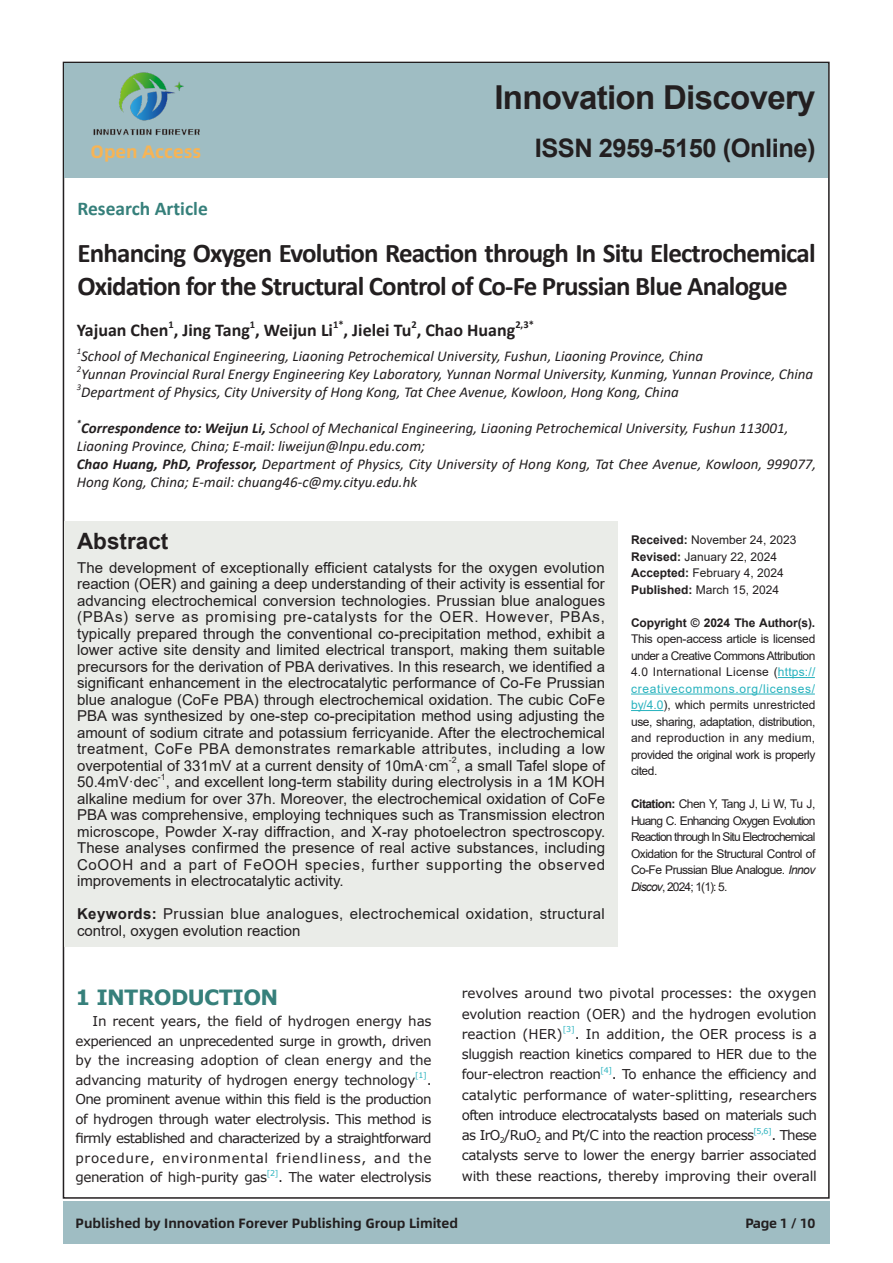
<style>
.page{position:relative;width:893px;height:1263px;background:#fff}
.page>*{position:absolute;margin:0;border:0;box-sizing:border-box;transform-origin:0 0}
.t1{font:700 33px "Arial";letter-spacing:-.02em;color:#231f20}
.t2{font:700 27px/33px "Calibri";letter-spacing:-.03em;color:#231f20}
.t3{font:700 25.5px "Arial";letter-spacing:-.02em;color:#231f20}
.t4{font:700 22.5px "Arial";color:#231f20}
.一级标题{font:700 21px "Verdana";letter-spacing:-.03em;color:#36807b}
.t5{font:700 19.5px "Calibri";color:#36807b}
.t6{font:700 18px "Calibri";color:#231f20}
.t7{font:700 18px "Alibaba Sans";color:#f7b455}
.t8{font:15px/16.5px "Arial";color:#231f20;text-align:justify}
.t9{font:italic 15px/18px "Calibri";color:#231f20}
.t10{font:15px/16.5px "Arial";letter-spacing:.025em;color:#231f20}
.正文{font:13.5px/20.2px "Verdana";letter-spacing:-.025em;color:#231f20;text-align:justify}
.t11{font:700 13.5px "Alibaba Sans";color:#231f20}
.t12{font:12px/16.5px "Arial";letter-spacing:-.035em;color:#231f20;text-align:justify}
.t13{font:12px "Arial";color:#231f20}
.t14{font:700 10.5px "Calibri";color:#231f20}
.t15{font:8.7px "Arial";color:#231f20}
.t16{font:italic 8.7px "Calibri";color:#231f20}
.t17{font:italic 700 8.7px "Calibri";color:#231f20}
.正文-2{font:7.8px "Verdana";color:#27b2be}
.s1{font-weight:700}
.s2{color:#27b2be}
.s3{font-style:italic}
</style>
<div class="page">
<div style="left:64px;top:63px;width:764px;height:115px;background:#9fbdc3"></div>
<div style="left:63px;top:1201px;width:767px;height:43px;background:#9fbdc3"></div>
<img style="left:119px;top:72px;width:65px;height:49px">
<img style="left:93px;top:129px;width:107px;height:7px">
<div style="left:64px;top:521px;width:554px;height:425px;background:#eaece8"></div>
<hr style="left:778px;top:677px;width:37px;height:1px;background:#27b2be">
<hr style="left:631px;top:694px;width:184px;height:1px;background:#27b2be">
<hr style="left:631px;top:710px;width:32px;height:1px;background:#27b2be">
<p class="t7" style="left:91px;top:137px;width:112px">Open Access</p>
<h1 class="t1" style="left:494px;top:74px;width:323px">Innovation Discovery</h1>
<h3 class="t3" style="left:535px;top:130px;width:282px">ISSN 2959-5150 (Online)</h3>
<p class="t5" style="left:77px;top:195px;width:132px">Research Article</p>
<p class="t2" style="left:78px;top:236px;width:740px">Enhancing Oxygen Evolution Reaction through In Situ Electrochemical<br>Oxidation for the Structural Control of Co-Fe Prussian Blue Analogue</p>
<p class="t6" style="left:77px;top:317px;width:258px">Yajuan Chen , Jing Tang , Weijun Li</p>
<p class="t14" style="left:169px;top:317px;width:7px">1</p>
<p class="t14" style="left:250px;top:317px;width:7px">1</p>
<p class="t14" style="left:333px;top:317px;width:12px">1*</p>
<p class="t6" style="left:344px;top:317px;width:173px">, Jielei Tu , Chao Huang</p>
<p class="t14" style="left:411px;top:317px;width:7px">2</p>
<p class="t14" style="left:515px;top:317px;width:20px">2,3*</p>
<p class="t16" style="left:77px;top:345px;width:6px">1</p>
<p class="t9" style="left:81px;top:346px;width:623px">School of Mechanical Engineering, Liaoning Petrochemical University, Fushun, Liaoning Province, China</p>
<p class="t16" style="left:77px;top:363px;width:6px">2</p>
<p class="t9" style="left:81px;top:364px;width:734px">Yunnan Provincial Rural Energy Engineering Key Laboratory, Yunnan Normal University, Kunming, Yunnan Province, China</p>
<p class="t16" style="left:77px;top:381px;width:6px">3</p>
<p class="t9" style="left:81px;top:382px;width:599px">Department of Physics, City University of Hong Kong, Tat Chee Avenue, Kowloon, Hong Kong, China</p>
<p class="t17" style="left:77px;top:416px;width:6px">*</p>
<p class="t9" style="left:81px;top:418px;width:709px"><span class="s1">Correspondence to: Weijun Li,</span> School of Mechanical Engineering, Liaoning Petrochemical University, Fushun 113001,</p>
<p class="t9" style="left:77px;top:436px;width:350px">Liaoning Province, China; E-mail: liweijun@lnpu.edu.com;</p>
<p class="t9" style="left:77px;top:454px;width:741px"><span class="s1">Chao Huang, PhD, Professor,</span> Department of Physics, City University of Hong Kong, Tat Chee Avenue, Kowloon, 999077,<br>Hong Kong, China; E-mail: chuang46-c@my.cityu.edu.hk</p>
<p class="t4" style="left:77px;top:525px;width:93px">Abstract</p>
<p class="t8" style="left:77px;top:559px;width:530px">The development of exceptionally efficient catalysts for the oxygen evolution reaction (OER) and gaining a deep understanding of their activity is essential for advancing electrochemical conversion technologies. Prussian blue analogues (PBAs) serve as promising pre-catalysts for the OER. However, PBAs, typically prepared through the conventional co-precipitation method, exhibit a lower active site density and limited electrical transport, making them suitable precursors for the derivation of PBA derivatives. In this research, we identified a significant enhancement in the electrocatalytic performance of Co-Fe Prussian blue analogue (CoFe PBA) through electrochemical oxidation. The cubic CoFe PBA was synthesized by one-step co-precipitation method using adjusting the amount of sodium citrate and potassium ferricyanide. After the electrochemical treatment, CoFe PBA demonstrates remarkable attributes, including a low overpotential of 331mV at a current density of 10mA·cm</p>
<p class="t15" style="left:449px;top:754px;width:9px">-2</p>
<p class="t8" style="left:457px;top:757px;width:150px">, a small Tafel slope of</p>
<p class="t8" style="left:77px;top:773px;width:82px">50.4mV·dec</p>
<p class="t15" style="left:158px;top:771px;width:9px">-1</p>
<p class="t8" style="left:77px;top:773px;width:530px;text-indent:89px">, and excellent long-term stability during electrolysis in a 1M KOH alkaline medium for over 37h. Moreover, the electrochemical oxidation of CoFe PBA was comprehensive, employing techniques such as Transmission electron microscope, Powder X-ray diffraction, and X-ray photoelectron spectroscopy.<br>These analyses confirmed the presence of real active substances, including CoOOH and a part of FeOOH species, further supporting the observed improvements in electrocatalytic activity.</p>
<p class="t10" style="left:77px;top:905px;width:529px"><span class="s1">Keywords:</span> Prussian blue analogues, electrochemical oxidation, structural control, oxygen evolution reaction</p>
<p class="t13" style="left:631px;top:532px;width:167px"><span class="s1">Received:</span> November 24, 2023</p>
<p class="t13" style="left:631px;top:548px;width:148px"><span class="s1">Revised:</span> January 22, 2024</p>
<p class="t13" style="left:631px;top:565px;width:154px"><span class="s1">Accepted:</span> February 4, 2024</p>
<p class="t13" style="left:631px;top:581px;width:150px"><span class="s1">Published:</span> March 15, 2024</p>
<p class="t12" style="left:631px;top:614px;width:186px"><span class="s1">Copyright © 2024 The Author(s).<br></span>This open-access article is licensed under a Creative Commons Attribution 4.0 International License (<span class="s2">https:// creativecommons.org/licenses/ by/4.0</span>), which permits unrestricted use, sharing, adaptation, distribution, and reproduction in any medium, provided the original work is properly cited.</p>
<p class="t12" style="left:631px;top:796px;width:186px"><span class="s1">Citation:</span> Chen Y, Tang J, Li W, Tu J, Huang C. Enhancing Oxygen Evolution Reaction through In Situ Electrochemical Oxidation for the Structural Control of Co-Fe Prussian Blue Analogue. <span class="s3">Innov Discov</span>, 2024; 1(1): 5.</p>
<p class="一级标题" style="left:75px;top:982px;width:204px">1 INTRODUCTION</p>
<p class="正文" style="left:75px;top:1011px;width:358px;line-height:19.5px;text-indent:17px">In recent years, the field of hydrogen energy has experienced an unprecedented surge in growth, driven by the increasing adoption of clean energy and the advancing maturity of hydrogen energy technology</p>
<p class="正文-2" style="left:415px;top:1070px;width:13px">[1]</p>
<p class="正文" style="left:75px;top:1070px;width:358px;line-height:19.5px;text-indent:351px">.<br>One prominent avenue within this field is the production of hydrogen through water electrolysis. This method is firmly established and characterized by a straightforward procedure, environmental friendliness, and the generation of high-purity gas</p>
<p class="正文-2" style="left:267px;top:1167px;width:13px">[2]</p>
<p class="正文" style="left:278px;top:1167px;width:155px">. The water electrolysis</p>
<p class="正文" style="left:462px;top:983px;width:356px">revolves around two pivotal processes: the oxygen evolution reaction (OER) and the hydrogen evolution reaction (HER)</p>
<p class="正文-2" style="left:563px;top:1024px;width:14px">[3]</p>
<p class="正文" style="left:462px;top:1024px;width:357px;text-indent:113px">. In addition, the OER process is a sluggish reaction kinetics compared to HER due to the four-electron reaction</p>
<p class="正文-2" style="left:600px;top:1064px;width:13px">[4]</p>
<p class="正文" style="left:462px;top:1064px;width:357px;text-indent:150px">. To enhance the efficiency and catalytic performance of water-splitting, researchers often introduce electrocatalysts based on materials such as IrO<sub>2</sub>/RuO<sub>2</sub> and Pt/C into the reaction process</p>
<p class="正文-2" style="left:753px;top:1125px;width:20px">[5,6]</p>
<p class="正文" style="left:462px;top:1125px;width:357px;text-indent:309px">. These catalysts serve to lower the energy barrier associated with these reactions, thereby improving their overall</p>
<p class="t11" style="left:76px;top:1212px;width:384px">Published by Innovation Forever Publishing Group Limited</p>
<p class="t11" style="left:746px;top:1212px;width:71px">Page 1 / 10</p>
</div>
